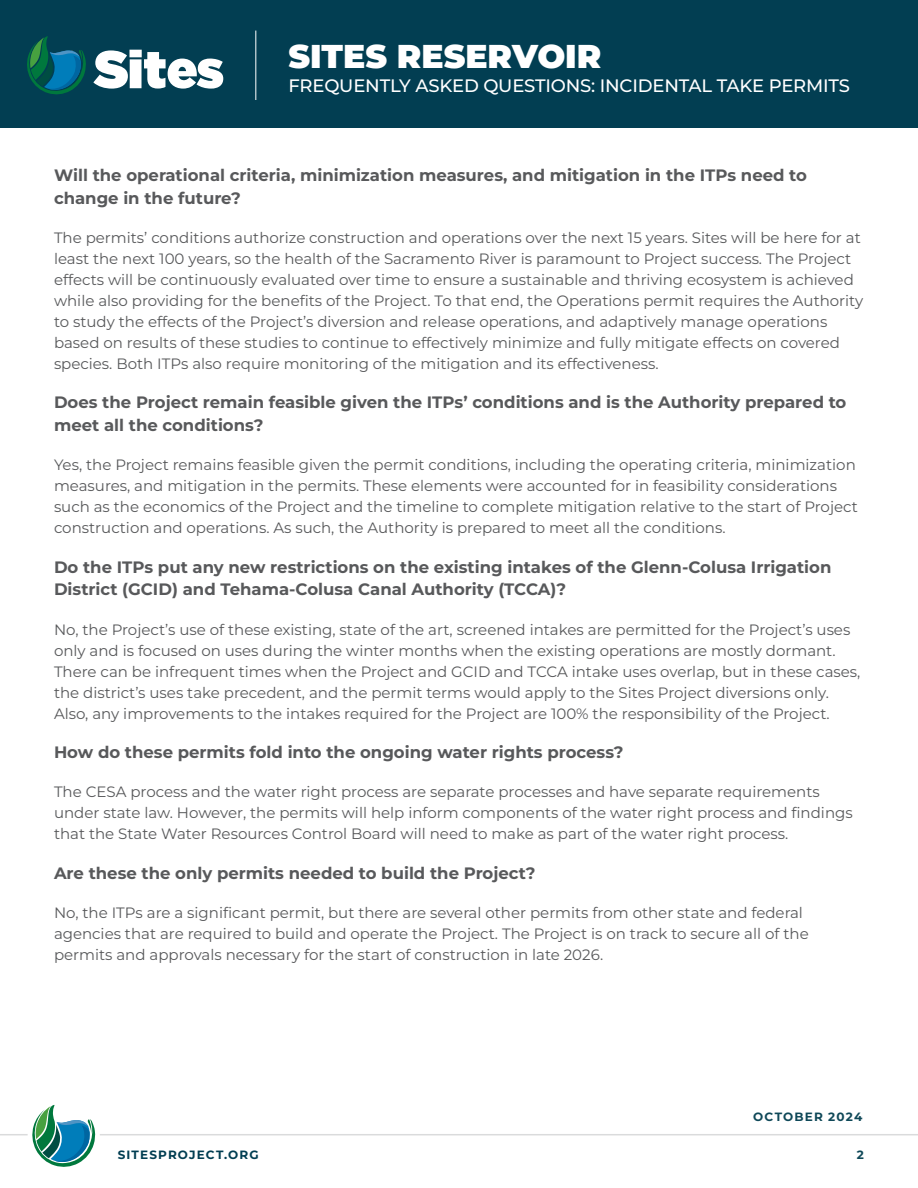
<style>
.page{position:relative;width:918px;height:1188px;background:#fff}
.page>*{position:absolute;margin:0;border:0;box-sizing:border-box;transform-origin:0 0}
.t1{font:900 33px "Montserrat";color:#fff}
.t2{font:500 18px "Montserrat";letter-spacing:-.01em;color:#fff}
.t3{font:700 16.5px/22.5px "Montserrat";color:#58595b}
.t4{font:15px/21px "Montserrat";color:#58595b}
.t5{font:700 12px "Montserrat";letter-spacing:.095em;color:#023e52}
.t6{font:700 12px "Montserrat";letter-spacing:.1em;color:#0f4858}
</style>
<div class="page">
<hr style="left:0;top:1134px;width:918px;height:1px;background:#dadbdc">
<div style="left:0;top:0;width:918px;height:128px;background:#023e52"></div>
<div style="left:28px;top:1099px;width:72px;height:73px;background:#fff;border-radius:50%"></div>
<svg style="left:32px;top:1105px;width:63px;height:62px"></svg>
<hr style="left:255px;top:31px;width:1px;height:69px;background:#fff">
<svg style="left:93px;top:50px;width:130px;height:39px"></svg>
<svg style="left:27px;top:36px;width:59px;height:59px"></svg>
<h1 class="t1" style="left:288px;top:34px;width:315px">SITES RESERVOIR</h1>
<p class="t2" style="left:288px;top:73px;width:563px">FREQUENTLY ASKED QUESTIONS: INCIDENTAL TAKE PERMITS</p>
<p class="t3" style="left:54px;top:164px;width:754px">Will the operational criteria, minimization measures, and mitigation in the ITPs need to change in the future?</p>
<p class="t4" style="left:54px;top:227px;width:811px">The permits’ conditions authorize construction and operations over the next 15 years. Sites will be here for at least the next 100 years, so the health of the Sacramento River is paramount to Project success. The Project effects will be continuously evaluated over time to ensure a sustainable and thriving ecosystem is achieved while also providing for the benefits of the Project. To that end, the Operations permit requires the Authority to study the effects of the Project’s diversion and release operations, and adaptively manage operations based on results of these studies to continue to effectively minimize and fully mitigate effects on covered species. Both ITPs also require monitoring of the mitigation and its effectiveness.</p>
<p class="t3" style="left:54px;top:391px;width:794px">Does the Project remain feasible given the ITPs’ conditions and is the Authority prepared to meet all the conditions?</p>
<p class="t4" style="left:54px;top:454px;width:805px">Yes, the Project remains feasible given the permit conditions, including the operating criteria, minimization measures, and mitigation in the permits. These elements were accounted for in feasibility considerations such as the economics of the Project and the timeline to complete mitigation relative to the start of Project construction and operations. As such, the Authority is prepared to meet all the conditions.</p>
<p class="t3" style="left:54px;top:555px;width:779px">Do the ITPs put any new restrictions on the existing intakes of the Glenn-Colusa Irrigation<br>District (GCID) and Tehama-Colusa Canal Authority (TCCA)?</p>
<p class="t4" style="left:54px;top:618px;width:808px">No, the Project’s use of these existing, state of the art, screened intakes are permitted for the Project’s uses only and is focused on uses during the winter months when the existing operations are mostly dormant.<br>There can be infrequent times when the Project and GCID and TCCA intake uses overlap, but in these cases, the district’s uses take precedent, and the permit terms would apply to the Sites Project diversions only.<br>Also, any improvements to the intakes required for the Project are 100% the responsibility of the Project.</p>
<p class="t3" style="left:54px;top:740px;width:571px">How do these permits fold into the ongoing water rights process?</p>
<p class="t4" style="left:54px;top:781px;width:800px">The CESA process and the water right process are separate processes and have separate requirements under state law. However, the permits will help inform components of the water right process and findings that the State Water Resources Control Board will need to make as part of the water right process.</p>
<p class="t3" style="left:54px;top:861px;width:483px">Are these the only permits needed to build the Project?</p>
<p class="t4" style="left:54px;top:902px;width:756px">No, the ITPs are a significant permit, but there are several other permits from other state and federal agencies that are required to build and operate the Project. The Project is on track to secure all of the permits and approvals necessary for the start of construction in late 2026.</p>
<p class="t6" style="left:753px;top:1109px;width:111px">OCTOBER 2024</p>
<p class="t5" style="left:118px;top:1147px;width:142px">SITESPROJECT.ORG</p>
<p class="t6" style="left:857px;top:1147px;width:9px">2</p>
</div>
